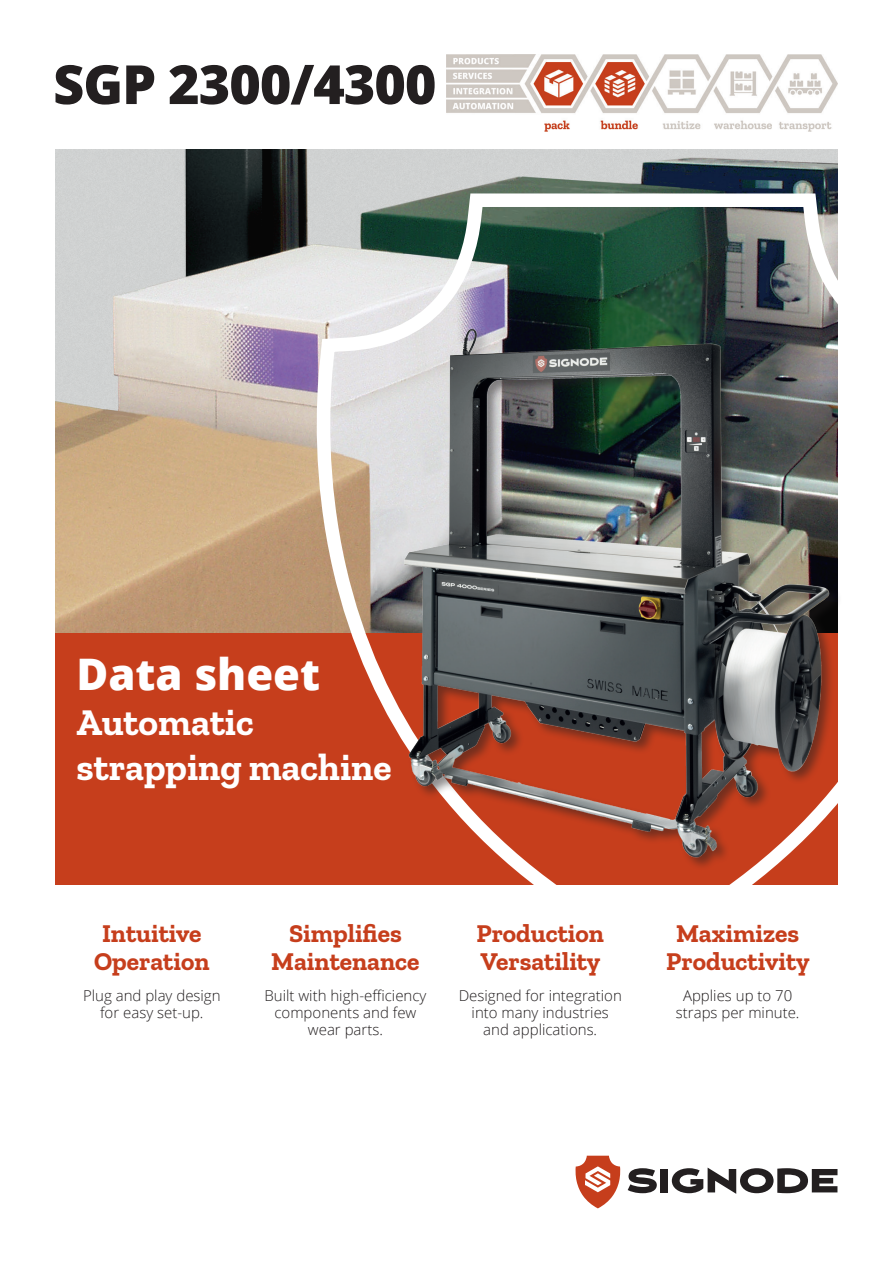
<style>
.page{position:relative;width:893px;height:1263px;background:#fff}
.page>*{position:absolute;margin:0;border:0;box-sizing:border-box;transform-origin:0 0}
.t1{font:800 54px "Open Sans";letter-spacing:-.02em;color:#231f20}
.t2{font:800 43.5px "Open Sans";color:#fff}
.t3{font:700 37.5px/45px "Zilla Slab";color:#fff}
.t4{font:700 25.5px/28.5px "Zilla Slab";color:#c63e1c;text-align:center}
.t5{font:300 15px/17.2px "Open Sans";color:#231f20;text-align:center}
</style>
<div class="page">
<img style="left:56px;top:150px;width:782px;height:483px">
<svg style="left:575px;top:1156px;width:45px;height:52px"></svg>
<svg style="left:628px;top:1168px;width:29px;height:25px"></svg>
<div style="left:661px;top:1169px;width:7px;height:23px;background:#231f20"></div>
<svg style="left:672px;top:1167px;width:165px;height:27px"></svg>
<div style="left:55px;top:633px;width:783px;height:251px;background:#c63e1c"></div>
<svg style="left:303px;top:185px;width:535px;height:700px"></svg>
<img style="left:401px;top:302px;width:438px;height:564px">
<img style="left:446px;top:55px;width:392px;height:77px">
<h1 class="t1" style="left:53px;top:43px;width:385px">SGP 2300/4300</h1>
<h2 class="t2" style="left:77px;top:641px;width:245px">Data sheet</h2>
<h3 class="t3" style="left:77px;top:700px;width:317px">Automatic strapping machine</h3>
<h3 class="t4" style="left:94px;top:919px;width:117px">Intuitive<br>Operation</h3>
<h3 class="t4" style="left:271px;top:919px;width:150px">Simplifies<br>Maintenance</h3>
<h3 class="t4" style="left:476px;top:919px;width:129px;text-align:left">Production<br>Versatility</h3>
<h3 class="t4" style="left:666px;top:919px;width:145px">Maximizes<br>Productivity</h3>
<p class="t5" style="left:83px;top:986px;width:139px">Plug and play design for easy set-up.</p>
<p class="t5" style="left:264px;top:986px;width:163px">Built with high-efficiency components and few wear parts.</p>
<p class="t5" style="left:459px;top:986px;width:165px">Designed for integration into many industries and applications.</p>
<p class="t5" style="left:676px;top:986px;width:125px">Applies up to 70 straps per minute.</p>
</div>
